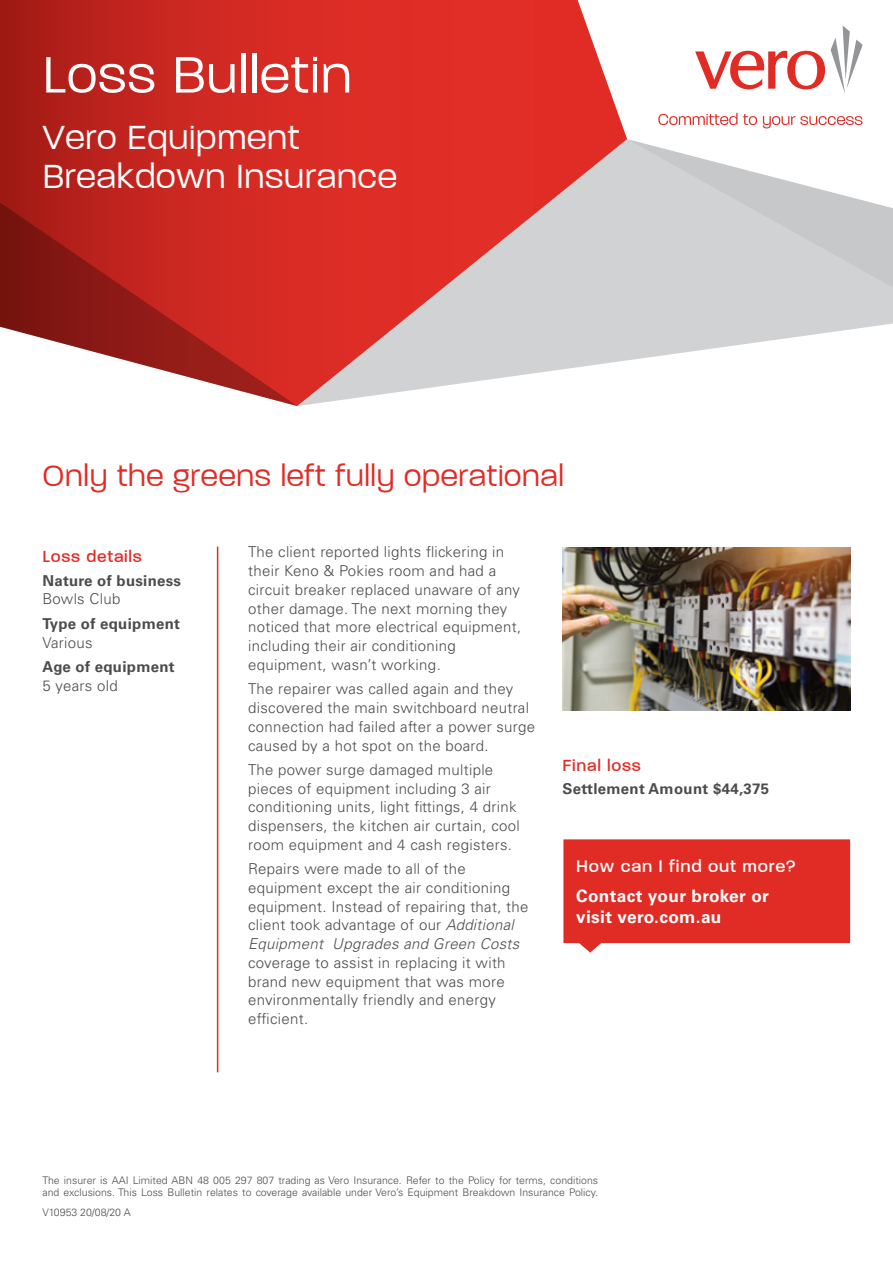
<style>
.page{position:relative;width:893px;height:1263px;background:#fff}
.page>*{position:absolute;margin:0;border:0;box-sizing:border-box;transform-origin:0 0}
.t1{font:300 60px "V Paralucent";letter-spacing:.02em;color:#fff}
.t2{font:300 39px/39px "V Paralucent";letter-spacing:.02em;color:#fff}
.t3{font:300 34.5px "V Paralucent";letter-spacing:.02em;color:#e12c26}
.t4{font:500 19.5px "V Paralucent";letter-spacing:.04em;color:#fff}
.t5{font:500 18.75px "V Paralucent";letter-spacing:.04em;color:#e12c26}
.t6{font:700 17.25px/21px "Univers LT Std";letter-spacing:.02em;color:#fff}
.t7{font:300 15px/18.8px "Univers LT Std";letter-spacing:.02em;color:#4b4c4d}
.t8{font:700 15px "Univers LT Std";letter-spacing:.02em;color:#4b4c4d}
.t9{font:300 10.5px/12px "Univers LT Std";color:#4b4c4d}
.s1{font-style:italic}
</style>
<div class="page">
<svg style="left:0;top:0;width:578px;height:188px;background:#ca2620"></svg>
<svg style="left:297px;top:81px;width:596px;height:325px"></svg>
<svg style="left:627px;top:208px;width:266px;height:79px;background:#cecfd1"></svg>
<svg style="left:578px;top:1px;width:315px;height:207px"></svg>
<svg style="left:0;top:188px;width:297px;height:218px"></svg>
<svg style="left:563px;top:839px;width:287px;height:113px;background:#e33d37"></svg>
<svg style="left:831px;top:26px;width:32px;height:68px"></svg>
<svg style="left:695px;top:51px;width:130px;height:38px"></svg>
<svg style="left:658px;top:113px;width:79px;height:12px"></svg>
<svg style="left:743px;top:114px;width:14px;height:11px"></svg>
<svg style="left:763px;top:116px;width:99px;height:12px"></svg>
<img style="left:562px;top:547px;width:288px;height:164px">
<hr style="left:217px;top:547px;width:1px;height:525px;background:#e12c26">
<h1 class="t1" style="left:43px;top:43px;width:310px">Loss Bulletin</h1>
<h2 class="t2" style="left:43px;top:117px;width:356px">Vero Equipment<br>Breakdown Insurance</h2>
<h3 class="t3" style="left:43px;top:457px;width:523px">Only the greens left fully operational</h3>
<p class="t5" style="left:43px;top:547px;width:101px">Loss details</p>
<p class="t8" style="left:43px;top:572px;width:140px">Nature of business</p>
<p class="t7" style="left:43px;top:590px;width:79px">Bowls Club</p>
<p class="t8" style="left:43px;top:615px;width:139px">Type of equipment</p>
<p class="t7" style="left:43px;top:633px;width:52px">Various</p>
<p class="t8" style="left:43px;top:658px;width:134px">Age of equipment</p>
<p class="t7" style="left:43px;top:676px;width:77px">5 years old</p>
<p class="t7" style="left:248px;top:543px;width:275px">The client reported lights flickering in their Keno &amp; Pokies room and had a circuit breaker replaced unaware of any other damage. The next morning they noticed that more electrical equipment, including their air conditioning equipment, wasn’t working.</p>
<p class="t7" style="left:248px;top:679px;width:289px">The repairer was called again and they discovered the main switchboard neutral connection had failed after a power surge caused by a hot spot on the board.</p>
<p class="t7" style="left:248px;top:760px;width:273px">The power surge damaged multiple pieces of equipment including 3 air conditioning units, light fittings, 4 drink dispensers, the kitchen air curtain, cool room equipment and 4 cash registers.</p>
<p class="t7" style="left:248px;top:859px;width:282px">Repairs were made to all of the equipment except the air conditioning equipment. Instead of repairing that, the client took advantage of our <span class="s1">Additional Equipment Upgrades and Green Costs</span></p>
<p class="t7" style="left:248px;top:953px;width:259px">coverage to assist in replacing it with brand new equipment that was more environmentally friendly and energy efficient.</p>
<p class="t5" style="left:563px;top:755px;width:80px">Final loss</p>
<p class="t8" style="left:563px;top:780px;width:208px">Settlement Amount $44,375</p>
<h3 class="t4" style="left:576px;top:855px;width:215px">How can I find out more?</h3>
<p class="t6" style="left:576px;top:885px;width:194px">Contact your broker or visit vero.com.au</p>
<p class="t9" style="left:43px;top:1174px;width:557px">The insurer is AAI Limited ABN 48 005 297 807 trading as Vero Insurance. Refer to the Policy for terms, conditions and exclusions. This Loss Bulletin relates to coverage available under Vero’s Equipment Breakdown Insurance Policy.</p>
<p class="t9" style="left:43px;top:1206px;width:90px">V10953 20/08/20 A</p>
</div>
